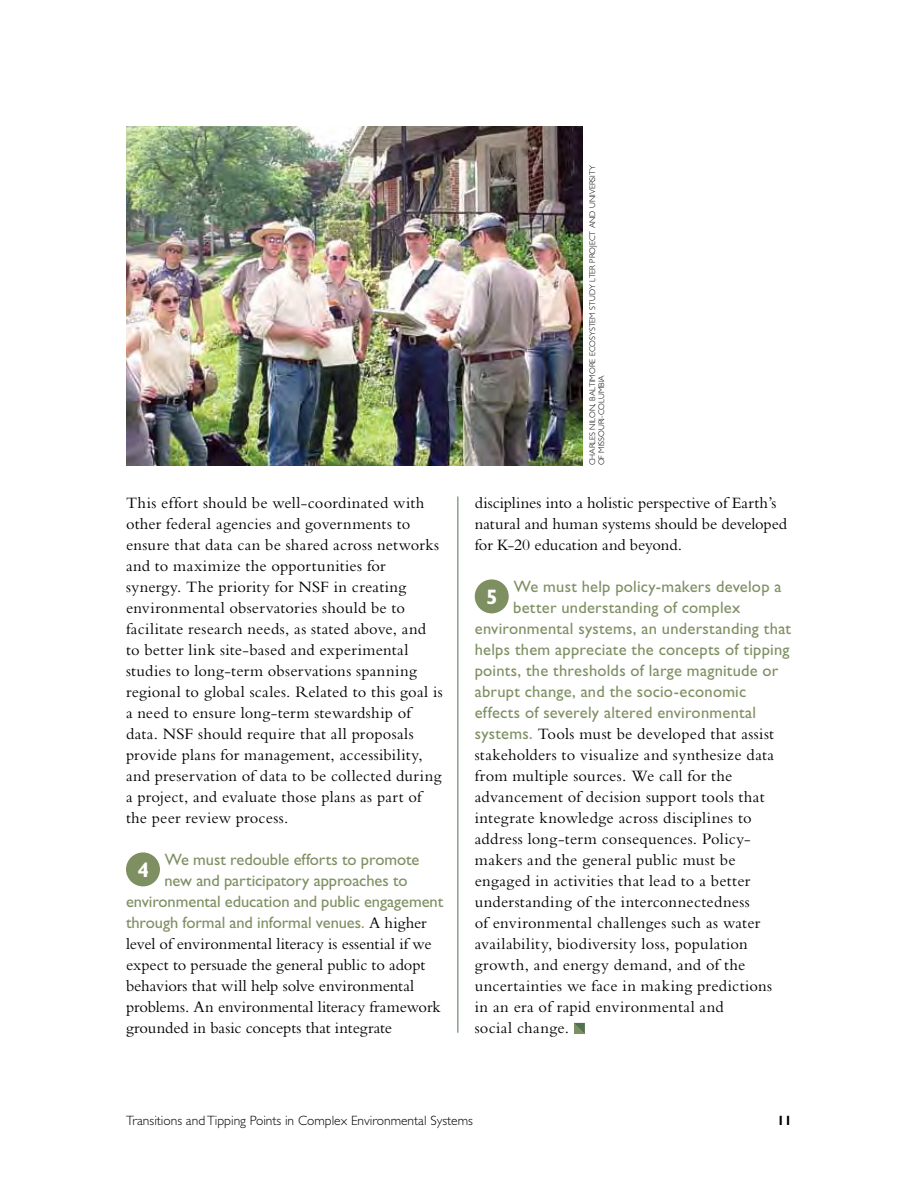
<style>
.page{position:relative;width:918px;height:1188px;background:#fff}
.page>*{position:absolute;margin:0;border:0;box-sizing:border-box;transform-origin:0 0}
.t1{font:700 21px "Gill Sans Std";color:#fff}
.t2{font:16.5px/21px "Bembo";letter-spacing:.015em;color:#000}
.t3{font:16.5px "Gill Sans Std";letter-spacing:.01em;color:#7e8f62}
.t4{font:16.5px/21px "Bembo";letter-spacing:-.005em;color:#000}
.t5{font:300 13.5px "Gill Sans Std";color:#000}
.t6{font:700 13.5px "Gill Sans Std";color:#000}
.t7{font:300 8.25px/9px "Gill Sans Std";color:#000}
.s1{color:#af8463}
.s2{font-family:"Bembo";color:#000}
.s3{font-family:"Gill Sans Std";color:#7e8f62}
</style>
<div class="page">
<div style="left:126px;top:852px;width:34px;height:34px;background:#7e8f62;border-radius:50%"></div>
<div style="left:475px;top:579px;width:34px;height:34px;background:#7e8f62;border-radius:50%"></div>
<svg style="left:574px;top:1023px;width:11px;height:10px"></svg>
<hr style="left:458px;top:496px;width:1px;height:537px;background:#507250">
<img style="left:127px;top:126px;width:455px;height:339px">
<p class="t2" style="left:126px;top:492px;width:318px">This effort should be well-coordinated with other federal agencies and governments to ensure that data can be shared across networks and to maximize the opportunities for synergy. The priority for NSF in creating environmental observatories should be to facilitate research needs, as stated above, and to better link site-based and experimental studies to long-term observations spanning regional to global scales. Related to this goal is a need to ensure long-term stewardship of data. NSF should require that all proposals provide plans for management, accessibility, and preservation of data to be collected during a project, and evaluate those plans as part of the peer review process.</p>
<p class="t1" style="left:137px;top:857px;width:13px">4</p>
<p class="t3" style="left:165px;top:850px;width:256px">We must redouble efforts to promote</p>
<p class="t3" style="left:164px;top:871px;width:245px">new and participatory approaches to</p>
<p class="t3" style="left:126px;top:892px;width:319px">environmental education and public engagement</p>
<p class="t3" style="left:126px;top:913px;width:302px">through formal and informal venues<span class="s1">.</span> <span class="s2">A higher</span></p>
<p class="t4" style="left:126px;top:933px;width:316px">level of environmental literacy is essential if we expect to persuade the general public to adopt behaviors that will help solve environmental problems. An environmental literacy framework grounded in basic concepts that integrate</p>
<p class="t7" style="left:588px;top:465px;width:301px;rotate:-90deg">Charles Nilon , Baltimore Ecosystem Study LTER Project and University of Missouri-Columbia</p>
<p class="t4" style="left:475px;top:492px;width:314px">disciplines into a holistic perspective of Earth’s natural and human systems should be developed for K-20 education and beyond.</p>
<p class="t1" style="left:486px;top:584px;width:13px">5</p>
<p class="t3" style="left:514px;top:577px;width:269px">We must help policy-makers develop a</p>
<p class="t3" style="left:513px;top:598px;width:229px">better understanding of complex</p>
<p class="t3" style="left:475px;top:619px;width:318px">environmental systems, an understanding that</p>
<p class="t3" style="left:475px;top:640px;width:316px">helps them appreciate the concepts of tipping</p>
<p class="t3" style="left:475px;top:661px;width:305px">points, the thresholds of large magnitude or</p>
<p class="t3" style="left:475px;top:682px;width:273px">abrupt change, and the socio-economic</p>
<p class="t3" style="left:475px;top:703px;width:283px">effects of severely altered environmental</p>
<p class="t2" style="left:475px;top:723px;width:301px"><span class="s3">systems.</span> Tools must be developed that assist stakeholders to visualize and synthesize data from multiple sources. We call for the advancement of decision support tools that integrate knowledge across disciplines to address long-term consequences. Policy&shy;makers and the general public must be engaged in activities that lead to a better understanding of the interconnectedness<br>of environmental challenges such as water availability, biodiversity loss, population growth, and energy demand, and of the uncertainties we face in making predictions in an era of rapid environmental and<br>social change.</p>
<p class="t5" style="left:126px;top:1113px;width:348px">Transitions and Tipping Points in Complex Environmental Systems</p>
<p class="t6" style="left:777px;top:1113px;width:16px">11</p>
</div>
